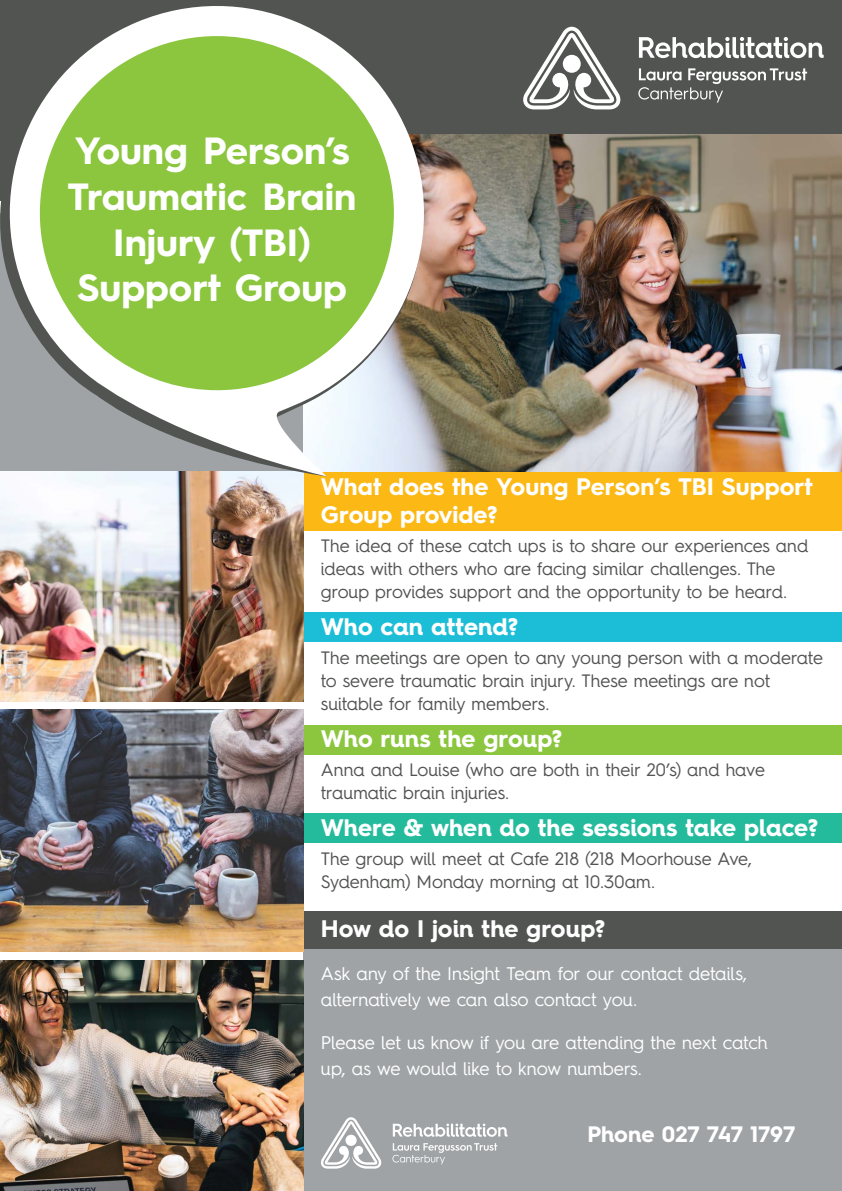
<style>
.page{position:relative;width:842px;height:1191px;background:#fff}
.page>*{position:absolute;margin:0;border:0;box-sizing:border-box;transform-origin:0 0}
.t1{font:700 38px/45.6px "Hurme Geometric Sans 3";color:#fff;text-align:center}
.body_text{font:700 24px "Hurme Geometric Sans 4";color:#fff}
.Subhead{font:700 24px/27.8px "Hurme Geometric Sans 3";color:#fff}
.body_text-2{font:700 22.4px "Hurme Geometric Sans 4";letter-spacing:-.005em;color:#fff}
.body_text-3{font:18.4px/26px "Hurme Geometric Sans 4";letter-spacing:-.01em;color:#fff}
.body_text-4{font:18px/23px "Hurme Geometric Sans 4";letter-spacing:-.005em;color:#525452}
</style>
<div class="page">
<div style="left:304px;top:947px;width:538px;height:244px;background:#9fa3a6"></div>
<div style="left:0;top:0;width:842px;height:201px;background:#525452"></div>
<div style="left:304px;top:613px;width:538px;height:29px;background:#1cbed7"></div>
<div style="left:304px;top:726px;width:538px;height:29px;background:#8bc63e"></div>
<div style="left:304px;top:813px;width:538px;height:29px;background:#24bb9d"></div>
<div style="left:304px;top:471px;width:538px;height:60px;background:#fcb814"></div>
<svg style="left:638px;top:68px;width:169px;height:35px"></svg>
<svg style="left:523px;top:27px;width:98px;height:82px"></svg>
<svg style="left:639px;top:37px;width:185px;height:21px"></svg>
<div style="left:304px;top:911px;width:538px;height:38px;background:#525452"></div>
<img style="left:452px;top:135px;width:390px;height:336px">
<svg style="left:392px;top:1143px;width:105px;height:21px"></svg>
<svg style="left:321px;top:1117px;width:61px;height:51px"></svg>
<svg style="left:393px;top:1123px;width:114px;height:13px"></svg>
<img style="left:0;top:960px;width:304px;height:231px">
<img style="left:0;top:710px;width:304px;height:241px">
<img style="left:0;top:476px;width:304px;height:226px">
<svg style="left:0;top:6px;width:452px;height:470px"></svg>
<svg style="left:16px;top:36px;width:402px;height:354px;fill:#8bc63e"></svg>
<p class="t1" style="left:68px;top:126px;width:290px">Young Person’s<br>Traumatic Brain<br>Injury (TBI)<br>Support Group</p>
<p class="Subhead" style="left:321px;top:472px;width:494px">What does the Young Person’s TBI Support<br>Group provide?</p>
<p class="body_text-4" style="left:321px;top:533px;width:489px">The idea of these catch ups is to share our experiences and ideas with others who are facing similar challenges. The group provides support and the opportunity to be heard.</p>
<p class="body_text" style="left:321px;top:610px;width:199px">Who can attend?</p>
<p class="body_text-4" style="left:321px;top:645px;width:504px">The meetings are open to any young person with a moderate to severe traumatic brain injury. These meetings are not suitable for family members.</p>
<p class="body_text" style="left:321px;top:722px;width:243px">Who runs the group?</p>
<p class="body_text-4" style="left:321px;top:757px;width:446px">Anna and Louise (who are both in their 20’s) and have traumatic brain injuries.</p>
<p class="body_text" style="left:321px;top:811px;width:499px">Where &amp; when do the sessions take place?</p>
<p class="body_text-4" style="left:321px;top:846px;width:432px">The group will meet at Cafe 218 (218 Moorhouse Ave,<br>Sydenham) Monday morning at 10.30am.</p>
<p class="body_text" style="left:321px;top:912px;width:286px">How do I join the group?</p>
<p class="body_text-3" style="left:321px;top:960px;width:428px">Ask any of the Insight Team for our contact details, alternatively we can also contact you.</p>
<p class="body_text-3" style="left:321px;top:1029px;width:448px">Please let us know if you are attending the next catch up, as we would like to know numbers.</p>
<p class="body_text-2" style="left:587px;top:1118px;width:209px">Phone 027 747 1797</p>
</div>
